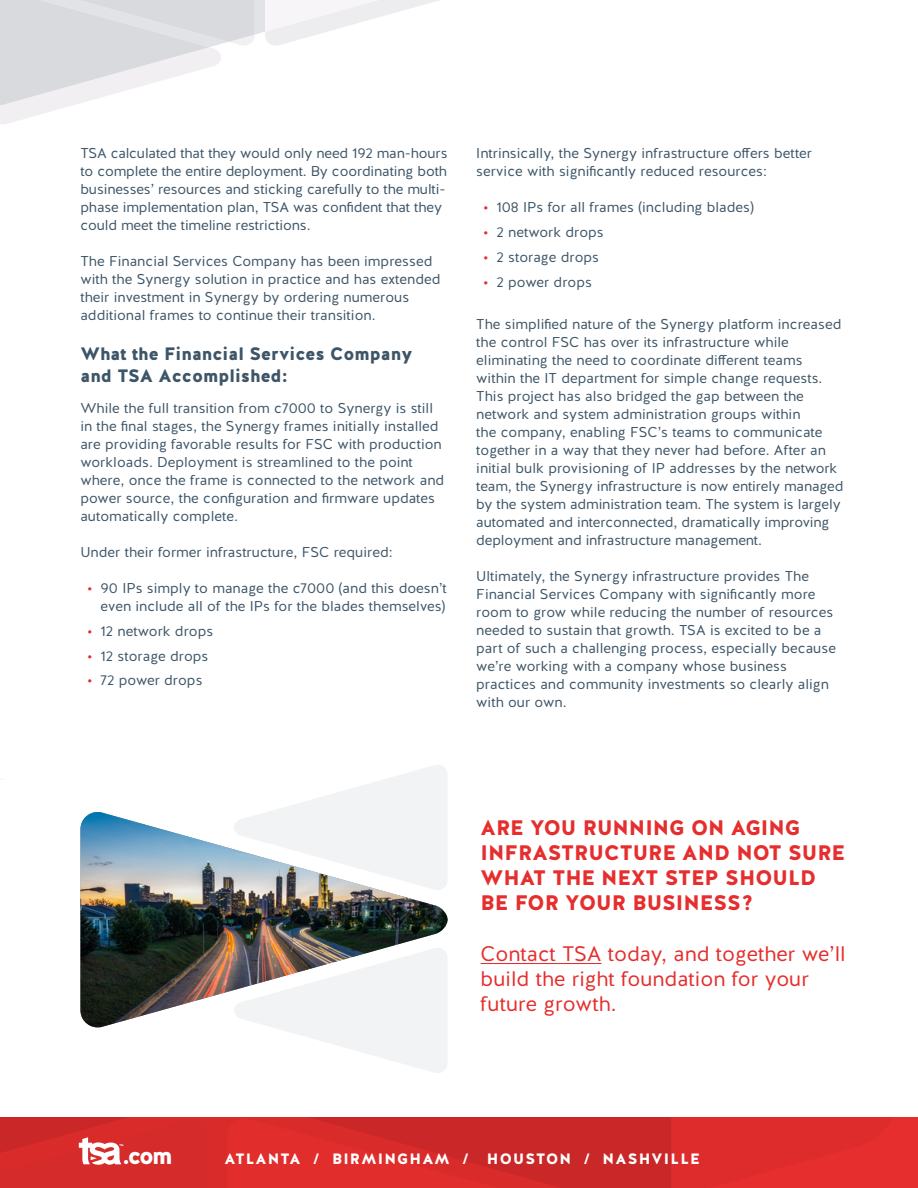
<style>
.page{position:relative;width:918px;height:1188px;background:#fff}
.page>*{position:absolute;margin:0;border:0;box-sizing:border-box;transform-origin:0 0}
.t1{font:900 24px "Halis R";color:#fff}
.CTA{font:900 21px/25.2px "Halis R";color:#e52e2d}
.CTA-2{font:21px/25.2px "Halis R";color:#e52e2d}
.Body_Heading{font:900 18px/21.6px "Halis R";color:#3d5567}
.t2{font:900 15px "Halis R";letter-spacing:.08em;color:#fff}
.Body{font:14.25px/18px "Halis R";color:#3d5567}
.s1{color:#e52e2d}
</style>
<div class="page">
<svg style="left:210px;top:1117px;width:708px;height:71px;fill:#dd2c2b"></svg>
<svg style="left:0;top:1117px;width:210px;height:71px"></svg>
<svg style="left:255px;top:0;width:10px;height:34px"></svg>
<svg style="left:265px;top:0;width:174px;height:46px"></svg>
<svg style="left:0;top:0;width:255px;height:124px"></svg>
<hr style="left:481px;top:963px;width:121px;height:1px;background:#e52e2d">
<svg style="left:284px;top:1030px;width:163px;height:43px"></svg>
<img style="left:80px;top:812px;width:368px;height:217px">
<svg style="left:234px;top:765px;width:214px;height:127px"></svg>
<p class="Body" style="left:80px;top:145px;width:369px">TSA calculated that they would only need 192 man-hours to complete the entire deployment. By coordinating both businesses’ resources and sticking carefully to the multi&shy;phase implementation plan, TSA was confident that they could meet the timeline restrictions.</p>
<p class="Body" style="left:80px;top:253px;width:362px">The Financial Services Company has been impressed with the Synergy solution in practice and has extended their investment in Synergy by ordering numerous additional frames to continue their transition.</p>
<p class="Body_Heading" style="left:80px;top:343px;width:334px">What the Financial Services Company and TSA Accomplished:</p>
<p class="Body" style="left:80px;top:399px;width:365px">While the full transition from c7000 to Synergy is still in the final stages, the Synergy frames initially installed are providing favorable results for FSC with production workloads. Deployment is streamlined to the point where, once the frame is connected to the network and power source, the configuration and firmware updates automatically complete.</p>
<p class="Body" style="left:80px;top:543px;width:314px">Under their former infrastructure, FSC required:</p>
<p class="Body" style="left:87px;top:579px;width:361px;text-align:right"><span class="s1">•</span> 90 IPs simply to manage the c7000 (and this doesn’t even include all of the IPs for the blades themselves)</p>
<p class="Body" style="left:87px;top:622px;width:128px"><span class="s1">•</span> 12 network drops</p>
<p class="Body" style="left:87px;top:647px;width:123px"><span class="s1">•</span> 12 storage drops</p>
<p class="Body" style="left:87px;top:672px;width:117px"><span class="s1">•</span> 72 power drops</p>
<p class="Body" style="left:476px;top:145px;width:337px">Intrinsically, the Synergy infrastructure offers better service with significantly reduced resources:</p>
<p class="Body" style="left:483px;top:199px;width:272px"><span class="s1">•</span> 108 IPs for all frames (including blades)</p>
<p class="Body" style="left:483px;top:223px;width:122px"><span class="s1">•</span> 2 network drops</p>
<p class="Body" style="left:483px;top:248px;width:118px"><span class="s1">•</span> 2 storage drops</p>
<p class="Body" style="left:483px;top:273px;width:110px"><span class="s1">•</span> 2 power drops</p>
<p class="Body" style="left:476px;top:316px;width:367px">The simplified nature of the Synergy platform increased the control FSC has over its infrastructure while eliminating the need to coordinate different teams within the IT department for simple change requests.</p>
<p class="Body" style="left:476px;top:388px;width:369px">This project has also bridged the gap between the network and system administration groups within<br>the company, enabling FSC’s teams to communicate together in a way that they never had before. After an initial bulk provisioning of IP addresses by the network team, the Synergy infrastructure is now entirely managed by the system administration team. The system is largely automated and interconnected, dramatically improving deployment and infrastructure management.</p>
<p class="Body" style="left:476px;top:568px;width:361px">Ultimately, the Synergy infrastructure provides The Financial Services Company with significantly more room to grow while reducing the number of resources needed to sustain that growth. TSA is excited to be a part of such a challenging process, especially because we’re working with a company whose business practices and community investments so clearly align with our own.</p>
<p class="CTA" style="left:481px;top:815px;width:366px">ARE YOU RUNNING ON AGING<br>INFRASTRUCTURE AND NOT SURE<br>WHAT THE NEXT STEP SHOULD<br>BE FOR YOUR BUSINESS?</p>
<p class="CTA-2" style="left:481px;top:941px;width:367px">Contact TSA today, and together we’ll build the right foundation for your future growth.</p>
<h1 class="t1" style="left:122px;top:1140px;width:52px">.com</h1>
<p class="t2" style="left:225px;top:1149px;width:477px">ATLANTA / BIRMINGHAM / HOUSTON / NASHVILLE</p>
</div>
